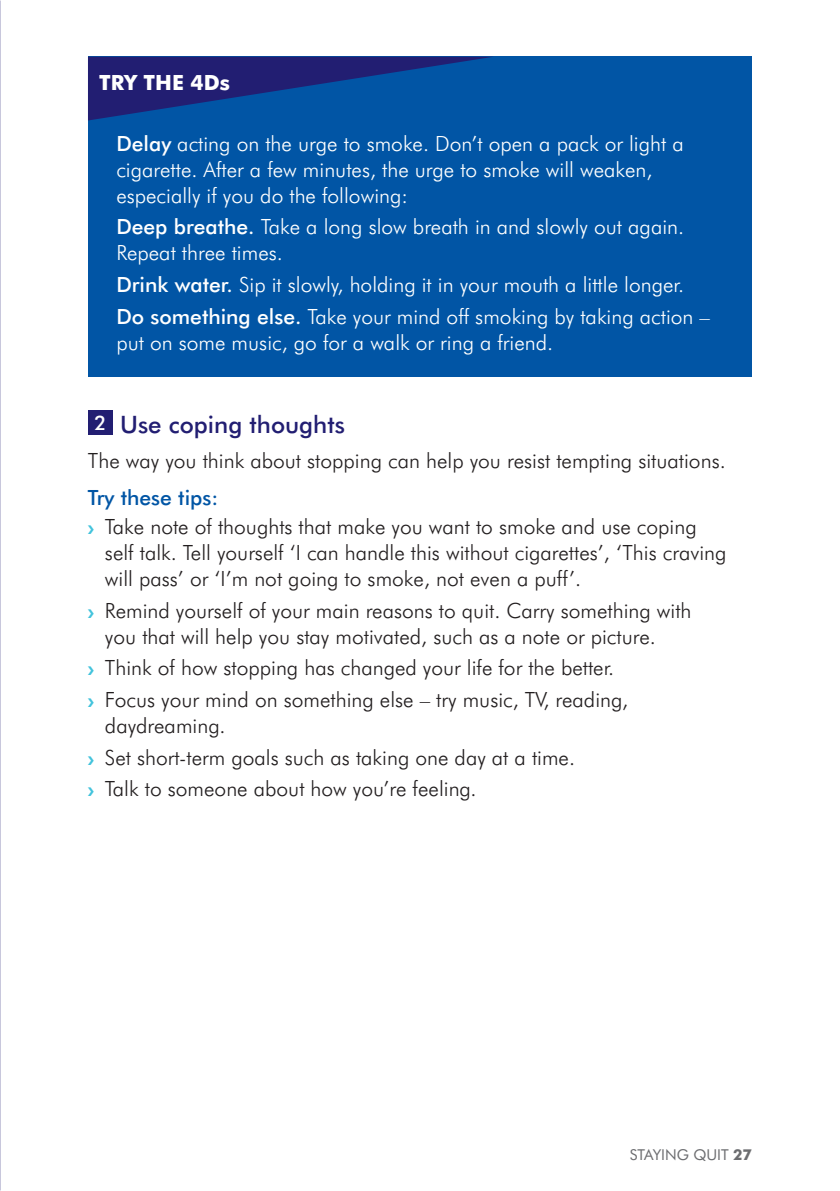
<style>
.page{position:relative;width:840px;height:1191px;background:#fff}
.page>*{position:absolute;margin:0;border:0;box-sizing:border-box;transform-origin:0 0}
.t1{font:500 24px "Futura BT";color:#221e72}
.t2{font:300 21px/31.6px "Futura BT";color:#231f20}
.t3{font:300 21px/26px "Futura BT";color:#fff}
.t4{font:700 21px "Futura BT";color:#fff}
.t5{font:15px "Futura BT";color:#6c6d70}
.s1{font-weight:500}
.s2{font-size:20px;color:#fff}
.s3{font-weight:500;color:#0155a5}
.s4{font-family:"Monotype Sorts";font-weight:400;font-size:12px;color:#42c3dc}
.s5{font-weight:700}
</style>
<div class="page">
<div style="left:88px;top:410px;width:25px;height:25px;background:#221e72"></div>
<div style="left:88px;top:57px;width:663px;height:320px;background:#0155a5"></div>
<svg style="left:88px;top:57px;width:403px;height:63px"></svg>
<p class="t4" style="left:99px;top:70px;width:132px">TRY THE 4Ds</p>
<p class="t3" style="left:116px;top:130px;width:568px"><span class="s1">Delay</span> acting on the urge to smoke. Don’t open a pack or light a cigarette. After a few minutes, the urge to smoke will weaken, especially if you do the following:</p>
<p class="t3" style="left:116px;top:214px;width:569px"><span class="s1">Deep breathe.</span> Take a long slow breath in and slowly out again.<br>Repeat three times.</p>
<p class="t3" style="left:116px;top:269px;width:595px;line-height:31.6px"><span class="s1">Drink water.</span> Sip it slowly, holding it in your mouth a little longer.<br><span class="s1">Do something else.</span> Take your mind off smoking by taking action –</p>
<p class="t3" style="left:116px;top:329px;width:438px">put on some music, go for a walk or ring a friend.</p>
<p class="t1" style="left:94px;top:410px;width:252px"><span class="s2">2</span> Use coping thoughts</p>
<p class="t2" style="left:88px;top:444px;width:639px">The way you think about stopping can help you resist tempting situations.</p>
<p class="t2" style="left:88px;top:483px;width:610px;line-height:28.8px"><span class="s3">Try these tips:<br></span><span class="s4">i</span> Take note of thoughts that make you want to smoke and use coping</p>
<p class="t2" style="left:105px;top:539px;width:622px;line-height:26px">self talk. Tell yourself ‘I can handle this without cigarettes’, ‘This craving will pass’ or ‘I’m not going to smoke, not even a puff’.</p>
<p class="t2" style="left:105px;top:597px;width:587px;line-height:26px;text-indent:-17px"><span class="s4">i</span> Remind yourself of your main reasons to quit. Carry something with you that will help you stay motivated, such as a note or picture.</p>
<p class="t2" style="left:88px;top:652px;width:541px"><span class="s4">i</span> Think of how stopping has changed your life for the better.<br><span class="s4">i</span> Focus your mind on something else – try music, TV, reading,</p>
<p class="t2" style="left:88px;top:709px;width:488px;text-indent:17px">daydreaming.<br><span class="s4">i</span> Set short-term goals such as taking one day at a time. <span class="s4">i</span> Talk to someone about how you’re feeling.</p>
<p class="t5" style="left:629px;top:1146px;width:123px">STAYING QUIT <span class="s5">27</span></p>
</div>
